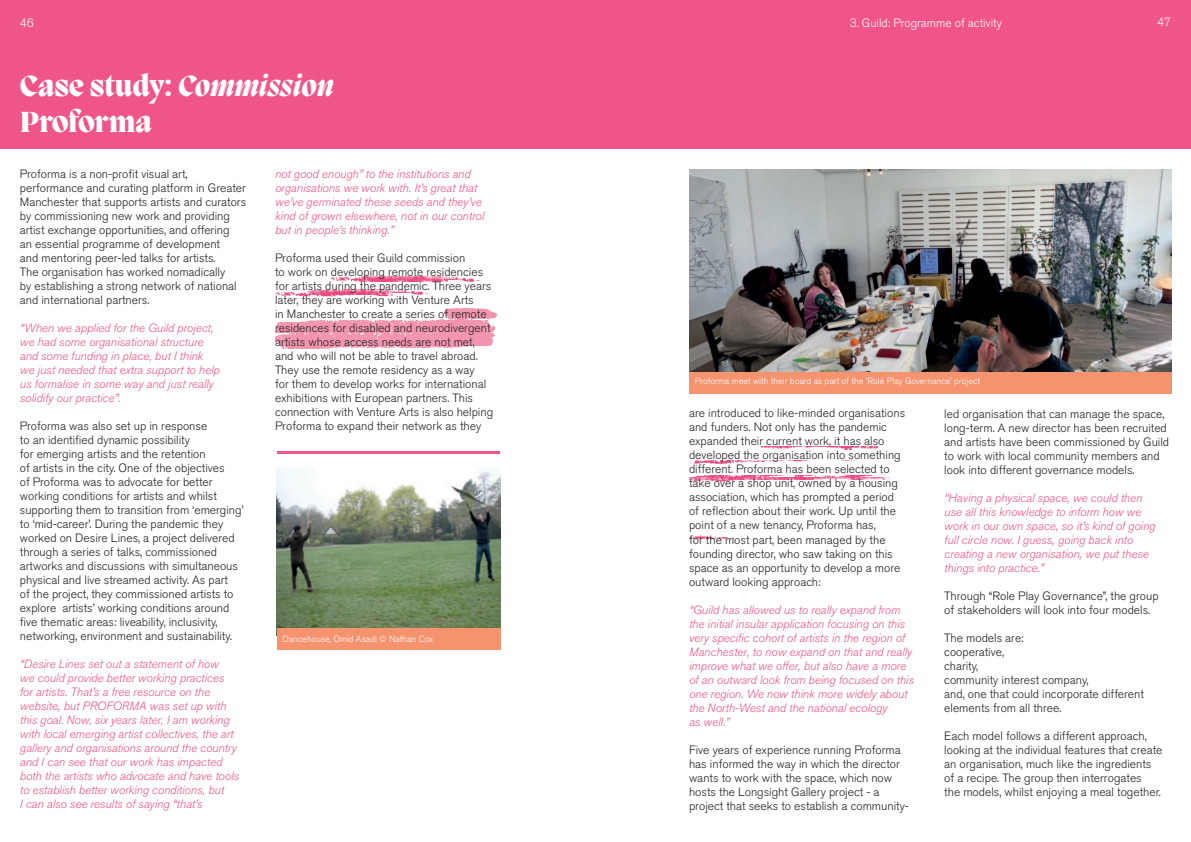
<style>
.page{position:relative;width:1191px;height:842px;background:#fff}
.page>*{position:absolute;margin:0;border:0;box-sizing:border-box;transform-origin:0 0}
.t1{font:800 30px/36px "Migra";color:#fff}
.t2{font:300 12px/14px "Akzidenz Grotesk BE";color:#231f20}
.t3{font:italic 300 12px/14px "Akzidenz Grotesk BE";color:#f05589}
.t4{font:300 12px "Akzidenz Grotesk BE";color:#fff}
.t5{font:300 9px "Akzidenz Grotesk BE";color:#fff}
.s1{font-style:italic}
</style>
<div class="page">
<img style="left:330px;top:276px;width:149px;height:6px">
<img style="left:361px;top:276px;width:86px;height:6px">
<img style="left:310px;top:289px;width:118px;height:6px">
<img style="left:275px;top:291px;width:118px;height:5px">
<img style="left:310px;top:291px;width:83px;height:4px">
<img style="left:275px;top:320px;width:219px;height:28px">
<img style="left:444px;top:308px;width:53px;height:12px">
<img style="left:690px;top:460px;width:164px;height:4px">
<img style="left:689px;top:475px;width:196px;height:6px">
<img style="left:689px;top:477px;width:202px;height:2px">
<img style="left:761px;top:447px;width:117px;height:2px">
<img style="left:689px;top:536px;width:44px;height:3px">
<img style="left:277px;top:467px;width:223px;height:161px">
<div style="left:277px;top:628px;width:223px;height:21px;background:#f6936f"></div>
<div style="left:0;top:0;width:1191px;height:149px;background:#f05589"></div>
<img style="left:689px;top:169px;width:482px;height:203px">
<hr style="left:277px;top:451px;width:223px;height:3px;background:#f05589">
<div style="left:689px;top:372px;width:482px;height:21px;background:#f6936f"></div>
<p class="t4" style="left:20px;top:18px;width:15px">46</p>
<h1 class="t1" style="left:20px;top:70px;width:315px">Case study: <span class="s1">Commission<br></span>Proforma</h1>
<p class="t2" style="left:20px;top:168px;width:228px">Proforma is a non-profit visual art, performance and curating platform in Greater Manchester that supports artists and curators by commissioning new work and providing artist exchange opportunities, and offering<br>an essential programme of development<br>and mentoring peer-led talks for artists.<br>The organisation has worked nomadically<br>by establishing a strong network of national and international partners.</p>
<p class="t3" style="left:20px;top:322px;width:201px">“When we applied for the Guild project, we had some organisational structure and some funding in place, but I think we just needed that extra support to help us formalise in some way and just really solidify our practice”.</p>
<p class="t2" style="left:20px;top:420px;width:225px">Proforma was also set up in response<br>to an identified dynamic possibility<br>for emerging artists and the retention<br>of artists in the city. One of the objectives<br>of Proforma was to advocate for better working conditions for artists and whilst supporting them to transition from ‘emerging’ to ‘mid-career’. During the pandemic they worked on Desire Lines, a project delivered through a series of talks, commissioned artworks and discussions with simultaneous physical and live streamed activity. As part<br>of the project, they commissioned artists to explore artists’ working conditions around five thematic areas: liveability, inclusivity, networking, environment and sustainability.</p>
<p class="t3" style="left:20px;top:658px;width:221px">“Desire Lines set out a statement of how<br>we could provide better working practices for artists. That’s a free resource on the website, but PROFORMA was set up with this goal. Now, six years later, I am working with local emerging artist collectives, the art gallery and organisations around the country and I can see that our work has impacted both the artists who advocate and have tools to establish better working conditions, but<br>I can also see results of saying “that’s</p>
<p class="t3" style="left:275px;top:168px;width:211px">not good enough” to the institutions and organisations we work with. It’s great that we’ve germinated these seeds and they’ve kind of grown elsewhere, not in our control but in people’s thinking.”</p>
<p class="t2" style="left:275px;top:252px;width:220px">Proforma used their Guild commission<br>to work on developing remote residencies for artists during the pandemic. Three years later, they are working with Venture Arts<br>in Manchester to create a series of remote residences for disabled and neurodivergent artists whose access needs are not met, and who will not be able to travel abroad.<br>They use the remote residency as a way<br>for them to develop works for international exhibitions with European partners. This connection with Venture Arts is also helping Proforma to expand their network as they</p>
<p class="t5" style="left:283px;top:635px;width:152px">Dancehouse, Omid Asadi © Nathan Cox</p>
<p class="t4" style="left:849px;top:17px;width:154px">3. Guild: Programme of activity</p>
<p class="t5" style="left:694px;top:377px;width:287px">Proforma meet with their board as part of the 'Role Play Governance' project</p>
<p class="t4" style="left:1157px;top:16px;width:15px">47</p>
<p class="t2" style="left:689px;top:407px;width:218px">are introduced to like-minded organisations and funders. Not only has the pandemic expanded their current work, it has also developed the organisation into something different. Proforma has been selected to take over a shop unit, owned by a housing association, which has prompted a period of reflection about their work. Up until the point of a new tenancy, Proforma has,<br>for the most part, been managed by the founding director, who saw taking on this space as an opportunity to develop a more outward looking approach:</p>
<p class="t3" style="left:689px;top:603px;width:226px">“Guild has allowed us to really expand from the initial insular application focusing on this very specific cohort of artists in the region of Manchester, to now expand on that and really improve what we offer, but also have a more of an outward look from being focused on this one region. We now think more widely about the North-West and the national ecology<br>as well.”</p>
<p class="t2" style="left:689px;top:743px;width:221px">Five years of experience running Proforma has informed the way in which the director wants to work with the space, which now hosts the Longsight Gallery project - a project that seeks to establish a community-</p>
<p class="t2" style="left:944px;top:407px;width:226px">led organisation that can manage the space, long-term. A new director has been recruited and artists have been commissioned by Guild to work with local community members and look into different governance models.</p>
<p class="t3" style="left:944px;top:491px;width:213px">“Having a physical space, we could then use all this knowledge to inform how we work in our own space, so it’s kind of going full circle now. I guess, going back into creating a new organisation, we put these things into practice.”</p>
<p class="t2" style="left:944px;top:589px;width:216px">Through “Role Play Governance”, the group of stakeholders will look into four models.</p>
<p class="t2" style="left:944px;top:631px;width:201px">The models are:<br>cooperative,<br>charity,<br>community interest company,<br>and, one that could incorporate different elements from all three.</p>
<p class="t2" style="left:944px;top:729px;width:220px">Each model follows a different approach, looking at the individual features that create an organisation, much like the ingredients of a recipe. The group then interrogates<br>the models, whilst enjoying a meal together.</p>
</div>
